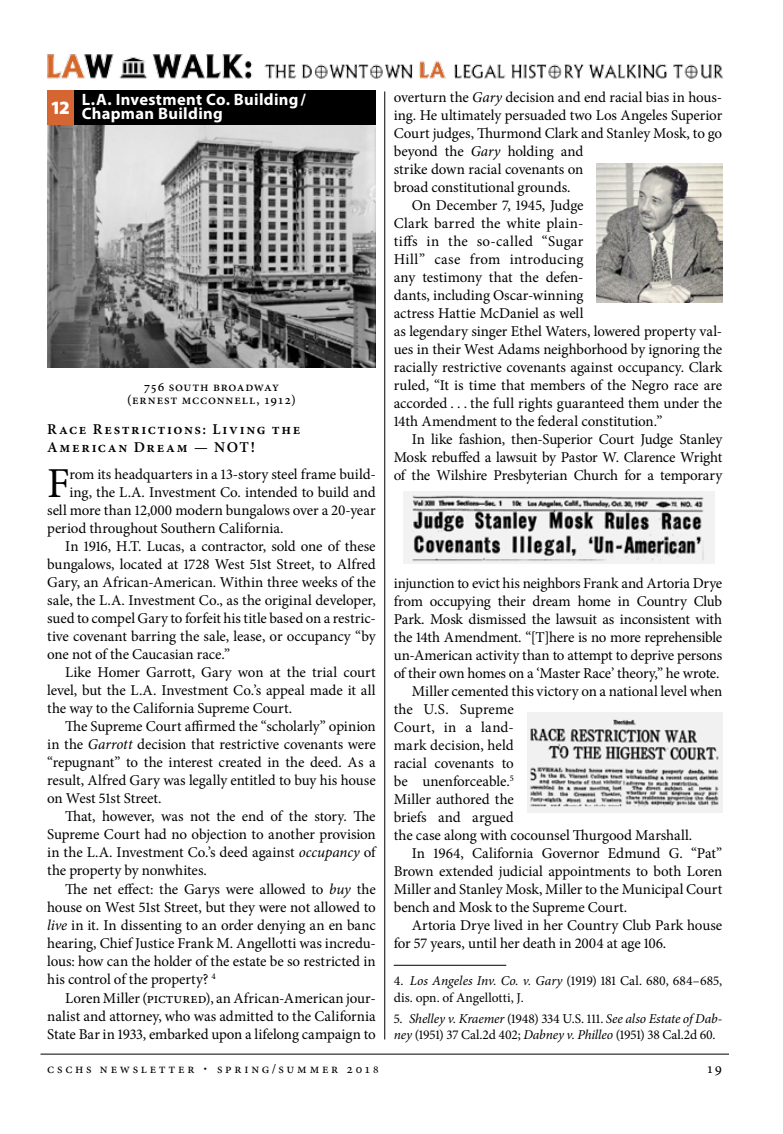
<style>
.page{position:relative;width:783px;height:1134px;background:#fff}
.page>*{position:absolute;margin:0;border:0;box-sizing:border-box;transform-origin:0 0}
.LawWalk_Min_drop_cap{font:42.75px "Minion Pro";color:#000}
.Minion_text{font:900 18.9px "Myriad Pro";color:#fff}
.Law_Walk_Header_Bar{font:700 16.5px/14.2px "Myriad Pro";letter-spacing:.02em;color:#fff}
.Minion_text-2{font:15px/18px "Minion Pro";letter-spacing:-.015em;color:#000;text-align:justify}
.LawWalk_Min_drop_cap-2{font:15px "Minion Pro";letter-spacing:-.015em;color:#000}
.Sub_A_-_LawWalk{font:600 15px/18px "Minion Pro";letter-spacing:.11em;color:#000}
.Minion_text_Endnotes{font:13.5px/16.5px "Minion Pro";letter-spacing:-.01em;color:#000}
.Minion_text_Endnotes-2{font:13.5px/16.5px "Minion Pro";color:#000}
.Photo_caption_Law_Wa{font:500 13.5px/13.5px "Minion Pro";letter-spacing:.06em;color:#000;text-align:center}
.Minion_text_Endnotes-3{font:13.5px "Minion Pro";letter-spacing:.2em;color:#000}
.s1{font-style:italic}
.s2{font-family:"Goudy Std";font-size:20.25px}
.s3{font-size:10.5px}
</style>
<div class="page">
<hr style="left:40px;top:1054px;width:689px;height:1px;background:#000">
<img style="left:46px;top:54px;width:678px;height:25px">
<hr style="left:384px;top:92px;width:1px;height:948px;background:#000">
<img style="left:47px;top:124px;width:329px;height:244px">
<div style="left:47px;top:90px;width:329px;height:34px;background:#000"></div>
<div style="left:47px;top:90px;width:27px;height:34px;background:#d56531"></div>
<hr style="left:394px;top:965px;width:112px;height:1px;background:#000">
<img style="left:597px;top:164px;width:125px;height:139px">
<img style="left:527px;top:713px;width:195px;height:99px">
<img style="left:404px;top:491px;width:310px;height:73px">
<p class="Minion_text" style="left:52px;top:96px;width:19px">12</p>
<p class="Minion_text-2" style="left:394px;top:89px;width:330px;text-align:left">overturn the <span class="s1">Gary</span> decision and end racial bias in hous&shy;ing. He ultimately persuaded two Los Angeles Superior Court judges, Thurmond Clark and Stanley Mosk, to go beyond the <span class="s1">Gary</span> holding and<br>strike down racial covenants on<br>broad constitutional grounds.</p>
<p class="Minion_text-2" style="left:394px;top:197px;width:330px;text-align:left;text-indent:18px">On December 7, 1945, Judge<br>Clark barred the white plain-<br>tiffs in the so-called “Sugar<br>Hill” case from introducing<br>any testimony that the defen-<br>dants, including Oscar-winning<br>actress Hattie McDaniel as well<br>as legendary singer Ethel Waters, lowered property val&shy;ues in their West Adams neighborhood by ignoring the racially restrictive covenants against occupancy. Clark ruled, “It is time that members of the Negro race are accorded . . . the full rights guaranteed them under the 14th Amendment to the federal constitution.”</p>
<p class="Minion_text-2" style="left:394px;top:431px;width:330px;text-indent:18px">In like fashion, then-Superior Court Judge Stanley Mosk rebuffed a lawsuit by Pastor W. Clarence Wright of the Wilshire Presbyterian Church for a temporary</p>
<p class="Law_Walk_Header_Bar" style="left:82px;top:92px;width:226px">L.A. Investment Co. Building/<br>Chapman Building</p>
<p class="Photo_caption_Law_Wa" style="left:127px;top:380px;width:170px">756 South Broadway (Ernest McConnell, 1912)</p>
<p class="Sub_A_-_LawWalk" style="left:47px;top:421px;width:255px">Race Restrictions: Living the<br>American Dream — NOT!</p>
<p class="LawWalk_Min_drop_cap" style="left:47px;top:455px;width:24px">F</p>
<p class="LawWalk_Min_drop_cap-2" style="left:69px;top:464px;width:308px">rom its headquarters in a 13-story steel frame build-</p>
<p class="LawWalk_Min_drop_cap-2" style="left:69px;top:482px;width:308px">ing, the L.A. Investment Co. intended to build and</p>
<p class="LawWalk_Min_drop_cap-2" style="left:47px;top:500px;width:330px">sell more than 12,000 modern bungalows over a 20-year</p>
<p class="LawWalk_Min_drop_cap-2" style="left:47px;top:518px;width:238px">period throughout Southern California.</p>
<p class="Minion_text-2" style="left:47px;top:538px;width:330px;text-indent:18px">In 1916, H.T. Lucas, a contractor, sold one of these bungalows, located at 1728 West 51st Street, to Alfred Gary, an African-American. Within three weeks of the sale, the L.A. Investment Co., as the original developer, sued to compel Gary to forfeit his title based on a restric&shy;tive covenant barring the sale, lease, or occupancy “by one not of the Caucasian race.”</p>
<p class="Minion_text-2" style="left:47px;top:664px;width:330px;text-indent:18px">Like Homer Garrott, Gary won at the trial court level, but the L.A. Investment Co.’s appeal made it all the way to the California Supreme Court.</p>
<p class="Minion_text-2" style="left:47px;top:718px;width:330px;text-indent:18px">The Supreme Court affirmed the “scholarly” opinion in the <span class="s1">Garrott</span> decision that restrictive covenants were “repugnant” to the interest created in the deed. As a result, Alfred Gary was legally entitled to buy his house on West 51st Street.</p>
<p class="Minion_text-2" style="left:47px;top:808px;width:331px;text-indent:18px">That, however, was not the end of the story. The Supreme Court had no objection to another provision in the L.A. Investment Co.’s deed against <span class="s1">occupancy</span> of the property by nonwhites.</p>
<p class="Minion_text-2" style="left:47px;top:880px;width:330px;text-indent:18px">The net effect: the Garys were allowed to <span class="s1">buy</span> the house on West 51st Street, but they were not allowed to <span class="s1">live</span> in it. In dissenting to an order denying an en banc hearing, Chief Justice Frank M. Angellotti was incredu&shy;lous: how can the holder of the estate be so restricted in his control of the property? <sup>4</sup></p>
<p class="Minion_text-2" style="left:47px;top:989px;width:330px;text-indent:18px">Loren Miller (pictured), an African-American jour&shy;nalist and attorney, who was admitted to the California State Bar in 1933, embarked upon a lifelong campaign to</p>
<p class="Minion_text-2" style="left:394px;top:575px;width:330px">injunction to evict his neighbors Frank and Artoria Drye from occupying their dream home in Country Club Park. Mosk dismissed the lawsuit as inconsistent with the 14th Amendment. “[T]here is no more reprehensible un-American activity than to attempt to deprive persons of their own homes on a ‘Master Race’ theory,” he wrote.</p>
<p class="Minion_text-2" style="left:394px;top:683px;width:330px;text-align:left;text-indent:18px">Miller cemented this victory on a national level when the U.S. Supreme<br>Court, in a land-<br>mark decision, held<br>racial covenants to<br>be unenforceable.<sup>5<br></sup>Miller authored the<br>briefs and argued<br>the case along with cocounsel Thurgood Marshall.</p>
<p class="Minion_text-2" style="left:394px;top:845px;width:330px;text-indent:18px">In 1964, California Governor Edmund G. “Pat” Brown extended judicial appointments to both Loren Miller and Stanley Mosk, Miller to the Municipal Court bench and Mosk to the Supreme Court.</p>
<p class="Minion_text-2" style="left:394px;top:917px;width:330px;text-indent:18px">Artoria Drye lived in her Country Club Park house for 57 years, until her death in 2004 at age 106.</p>
<p class="Minion_text_Endnotes-2" style="left:394px;top:973px;width:330px">4. <span class="s1">Los Angeles Inv. Co. v. Gary</span> (1919) 181 Cal. 680, 684–685, dis. opn. of Angellotti, J.</p>
<p class="Minion_text_Endnotes" style="left:394px;top:1010px;width:330px">5. <span class="s1">Shelley v. Kraemer</span> (1948) 334 U.S. 111. <span class="s1">See also Estate of Dab&shy;ney</span> (1951) 37 Cal.2d 402; <span class="s1">Dabney v. Philleo</span> (1951) 38 Cal.2d 60.</p>
<p class="Minion_text_Endnotes-3" style="left:47px;top:1060px;width:333px">cschs newsletter <span class="s2">·</span> spring/summer 201<span class="s3">8</span></p>
<p class="Minion_text-2" style="left:707px;top:1059px;width:16px">19</p>
</div>
